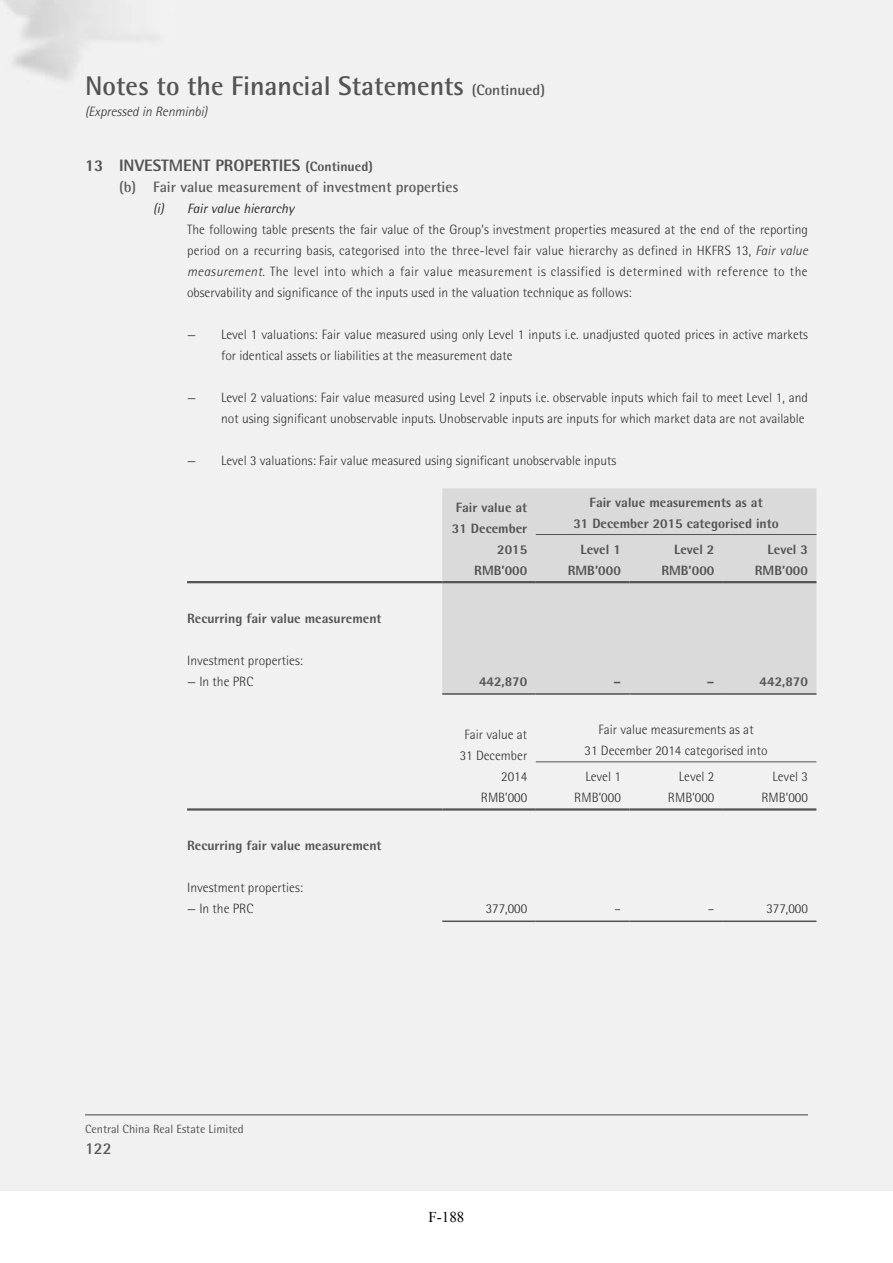
<style>
.page{position:relative;width:893px;height:1263px;background:#fff}
.page>*{position:absolute;margin:0;border:0;box-sizing:border-box;transform-origin:0 0}
.t1{font:700 27px "Rotis Semi Sans Std";color:#535353}
.t2{font:800 16.5px "Rotis Semi Sans Std";color:#535353}
.t3{font:700 16.5px "Rotis Semi Sans Std";color:#595959}
.t4{font:700 15px "Rotis Semi Sans Std";color:#5b5b5b}
.t5{font:15px "Times New Roman";color:#000}
.t6{font:300 13.5px/21px "Rotis Semi Sans Std";color:#2c2c2c}
.t7{font:800 13.5px/21px "Rotis Semi Sans Std";color:#535353;text-align:right}
.t8{font:italic 300 13.5px "Rotis Semi Sans Std";color:#2c2c2c}
.t9{font:12px "Rotis Semi Sans Std";color:#535353}
.s1{font-size:15px}
.s2{font-size:13.5px}
.s3{font-weight:400;font-style:italic}
.s4{font-style:italic}
</style>
<div class="page">
<hr style="left:85px;top:1114px;width:723px;height:1px;background:#535353">
<div style="left:442px;top:488px;width:374px;height:205px;background:#dadada"></div>
<hr style="left:536px;top:534px;width:280px;height:1px;background:#535353">
<hr style="left:187px;top:581px;width:255px;height:2px;background:#535353">
<hr style="left:442px;top:581px;width:94px;height:2px;background:#535353">
<hr style="left:536px;top:581px;width:93px;height:2px;background:#535353">
<hr style="left:629px;top:581px;width:94px;height:2px;background:#535353">
<hr style="left:723px;top:581px;width:93px;height:2px;background:#535353">
<hr style="left:442px;top:693px;width:94px;height:2px;background:#535353">
<hr style="left:536px;top:693px;width:93px;height:2px;background:#535353">
<hr style="left:629px;top:693px;width:94px;height:2px;background:#535353">
<hr style="left:723px;top:693px;width:93px;height:2px;background:#535353">
<hr style="left:536px;top:761px;width:280px;height:1px;background:#535353">
<hr style="left:187px;top:808px;width:255px;height:3px;background:#535353">
<hr style="left:442px;top:808px;width:94px;height:3px;background:#535353">
<hr style="left:536px;top:808px;width:93px;height:3px;background:#535353">
<hr style="left:629px;top:808px;width:94px;height:3px;background:#535353">
<hr style="left:723px;top:808px;width:93px;height:3px;background:#535353">
<hr style="left:442px;top:920px;width:94px;height:2px;background:#535353">
<hr style="left:536px;top:920px;width:93px;height:2px;background:#535353">
<hr style="left:629px;top:920px;width:94px;height:2px;background:#535353">
<hr style="left:723px;top:920px;width:93px;height:2px;background:#535353">
<p class="t1" style="left:85px;top:69px;width:462px">Notes to the Financial Statements <span class="s1">(Continued)</span></p>
<p class="t8" style="left:85px;top:104px;width:124px">(Expressed in Renminbi)</p>
<p class="t2" style="left:85px;top:155px;width:289px">13 INVESTMENT PROPERTIES <span class="s2">(Continued)</span></p>
<p class="t4" style="left:119px;top:178px;width:341px">(b) Fair value measurement of investment properties</p>
<p class="t6" style="left:187px;top:198px;width:622px;text-indent:-34px"><span class="s3">(i) Fair value hierarchy<br></span>The following table presents the fair value of the Group’s investment properties measured at the end of the reporting period on a recurring basis, categorised into the three-level fair value hierarchy as defined in HKFRS 13, <span class="s4">Fair value measurement</span>. The level into which a fair value measurement is classified is determined with reference to the observability and significance of the inputs used in the valuation technique as follows:</p>
<p class="t6" style="left:221px;top:324px;width:588px;text-indent:-34px">— Level 1 valuations: Fair value measured using only Level 1 inputs i.e. unadjusted quoted prices in active markets for identical assets or liabilities at the measurement date</p>
<p class="t6" style="left:187px;top:387px;width:622px;text-align:right">— Level 2 valuations: Fair value measured using Level 2 inputs i.e. observable inputs which fail to meet Level 1, and not using significant unobservable inputs. Unobservable inputs are inputs for which market data are not available</p>
<p class="t6" style="left:187px;top:450px;width:431px">— Level 3 valuations: Fair value measured using significant unobservable inputs</p>
<p class="t7" style="left:452px;top:496px;width:77px">Fair value at<br>31 December<br>2015</p>
<p class="t7" style="left:573px;top:492px;width:207px;text-align:center">Fair value measurements as at<br>31 December 2015 categorised into</p>
<p class="t7" style="left:580px;top:538px;width:42px">Level 1</p>
<p class="t7" style="left:674px;top:538px;width:42px">Level 2</p>
<p class="t7" style="left:768px;top:538px;width:42px">Level 3</p>
<p class="t7" style="left:474px;top:559px;width:55px">RMB’000</p>
<p class="t7" style="left:568px;top:559px;width:55px">RMB’000</p>
<p class="t7" style="left:661px;top:559px;width:55px">RMB’000</p>
<p class="t7" style="left:755px;top:559px;width:55px">RMB’000</p>
<p class="t7" style="left:187px;top:608px;width:196px">Recurring fair value measurement</p>
<p class="t6" style="left:187px;top:650px;width:117px">Investment properties:</p>
<p class="t6" style="left:187px;top:671px;width:68px">— In the PRC</p>
<p class="t7" style="left:479px;top:671px;width:50px">442,870</p>
<p class="t7" style="left:613px;top:671px;width:9px">–</p>
<p class="t7" style="left:707px;top:671px;width:9px">–</p>
<p class="t7" style="left:760px;top:671px;width:50px">442,870</p>
<p class="t6" style="left:460px;top:724px;width:69px;text-align:right">Fair value at<br>31 December<br>2014</p>
<p class="t6" style="left:585px;top:719px;width:184px;text-align:center">Fair value measurements as at<br>31 December 2014 categorised into</p>
<p class="t6" style="left:585px;top:766px;width:37px">Level 1</p>
<p class="t6" style="left:679px;top:766px;width:37px">Level 2</p>
<p class="t6" style="left:772px;top:766px;width:37px">Level 3</p>
<p class="t6" style="left:481px;top:787px;width:48px">RMB’000</p>
<p class="t6" style="left:574px;top:787px;width:48px">RMB’000</p>
<p class="t6" style="left:668px;top:787px;width:48px">RMB’000</p>
<p class="t6" style="left:761px;top:787px;width:48px">RMB’000</p>
<p class="t7" style="left:187px;top:835px;width:196px">Recurring fair value measurement</p>
<p class="t6" style="left:187px;top:877px;width:117px">Investment properties:</p>
<p class="t6" style="left:187px;top:898px;width:68px">— In the PRC</p>
<p class="t6" style="left:486px;top:898px;width:43px">377,000</p>
<p class="t6" style="left:614px;top:898px;width:8px">–</p>
<p class="t6" style="left:708px;top:898px;width:8px">–</p>
<p class="t6" style="left:766px;top:898px;width:43px">377,000</p>
<p class="t9" style="left:85px;top:1122px;width:160px">Central China Real Estate Limited</p>
<p class="t3" style="left:85px;top:1138px;width:28px">122</p>
<p class="t5" style="left:429px;top:1207px;width:37px">F-188</p>
</div>
